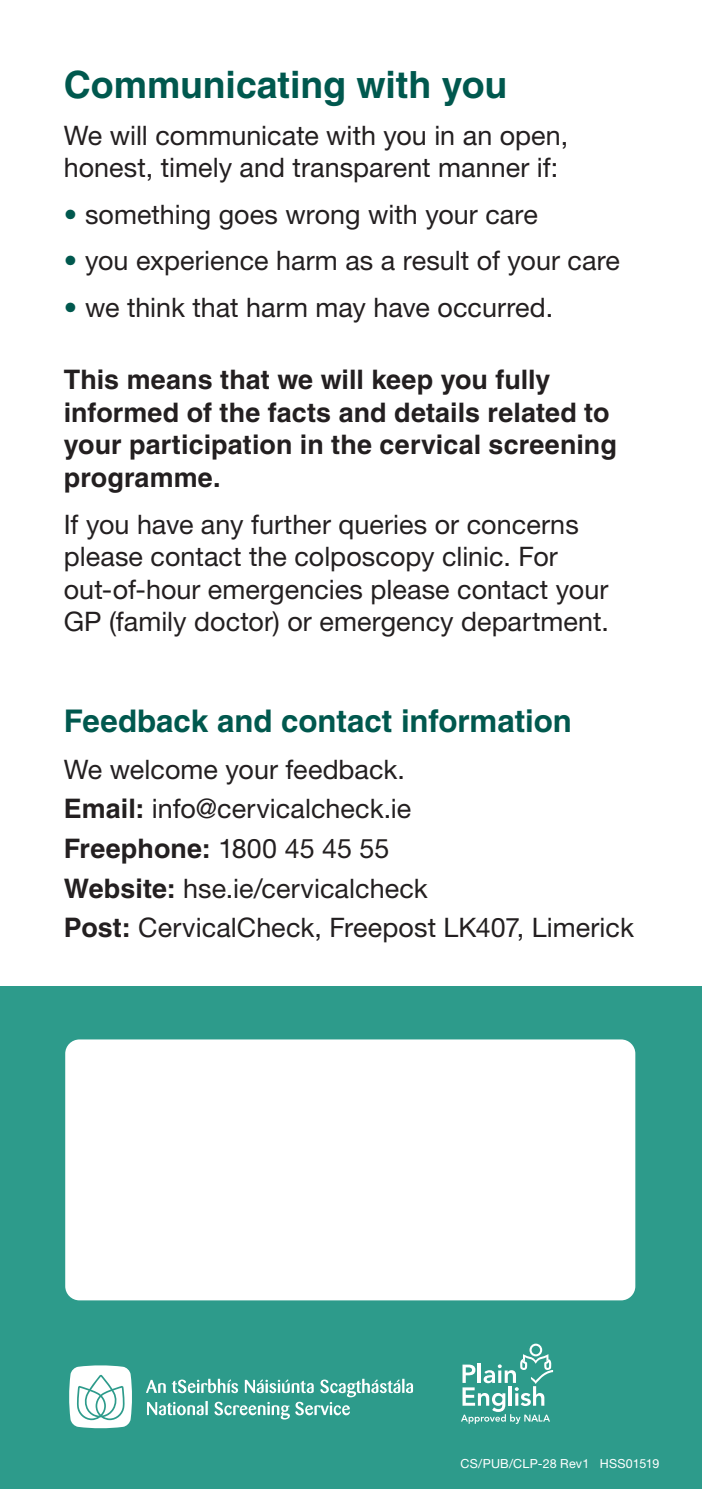
<style>
.page{position:relative;width:702px;height:1489px;background:#fff}
.page>*{position:absolute;margin:0;border:0;box-sizing:border-box;transform-origin:0 0}
.body_text{font:700 37.5px "Helvetica LT Std";letter-spacing:-.005em;color:#00584e}
.head_2{font:700 31.25px "Helvetica LT Std";color:#00584e}
.body_text-2{font:27px/32.5px "Helvetica Neue LT Pro";color:#231f20}
.body_text-3{font:700 27px/32.5px "Helvetica LT Std";letter-spacing:.005em;color:#231f20}
.bullets{font:27px "Helvetica Neue LT Pro";color:#231f20}
.body_text-4{font:12.5px "Helvetica Neue LT Pro";letter-spacing:.015em;color:#fff}
.s1{color:#00584e}
.s2{font-family:"Helvetica LT Std";font-weight:700}
.s3{font-family:"Helvetica Neue LT Pro";font-weight:400}
</style>
<div class="page">
<div style="left:0;top:986px;width:702px;height:502px;background:#2d9b8b"></div>
<div style="left:65px;top:1039px;width:570px;height:261px;background:#fff;border-radius:14px"></div>
<svg style="left:69px;top:1365px;width:63px;height:63px;background:#d6ebe8"></svg>
<svg style="left:146px;top:1378px;width:267px;height:41px"></svg>
<svg style="left:461px;top:1343px;width:92px;height:80px"></svg>
<p class="body_text" style="left:64px;top:62px;width:445px">Communicating with you</p>
<p class="body_text-2" style="left:64px;top:118px;width:506px">We will communicate with you in an open, honest, timely and transparent manner if:</p>
<p class="bullets" style="left:64px;top:197px;width:475px"><span class="s1">•</span> something goes wrong with your care</p>
<p class="bullets" style="left:64px;top:244px;width:557px"><span class="s1">•</span> you experience harm as a result of your care</p>
<p class="bullets" style="left:64px;top:291px;width:491px"><span class="s1">•</span> we think that harm may have occurred.</p>
<p class="body_text-3" style="left:64px;top:363px;width:554px">This means that we will keep you fully informed of the facts and details related to your participation in the cervical screening programme.</p>
<p class="body_text-2" style="left:64px;top:507px;width:546px">If you have any further queries or concerns please contact the colposcopy clinic. For out-of-hour emergencies please contact your GP (family doctor) or emergency department.</p>
<p class="head_2" style="left:64px;top:702px;width:509px">Feedback and contact information</p>
<p class="body_text-2" style="left:64px;top:752px;width:343px">We welcome your feedback.</p>
<p class="body_text-2" style="left:64px;top:791px;width:349px"><span class="s2">Email:</span> info@cervicalcheck.ie</p>
<p class="body_text-3" style="left:64px;top:831px;width:327px">Freephone: <span class="s3">1800 45 45 55</span></p>
<p class="body_text-2" style="left:64px;top:871px;width:365px"><span class="s2">Website:</span> hse.ie/cervicalcheck</p>
<p class="body_text-2" style="left:64px;top:910px;width:571px"><span class="s2">Post:</span> CervicalCheck, Freepost LK407, Limerick</p>
<p class="body_text-4" style="left:460px;top:1455px;width:200px">CS/PUB/CLP-28 Rev1 HSS01519</p>
</div>
